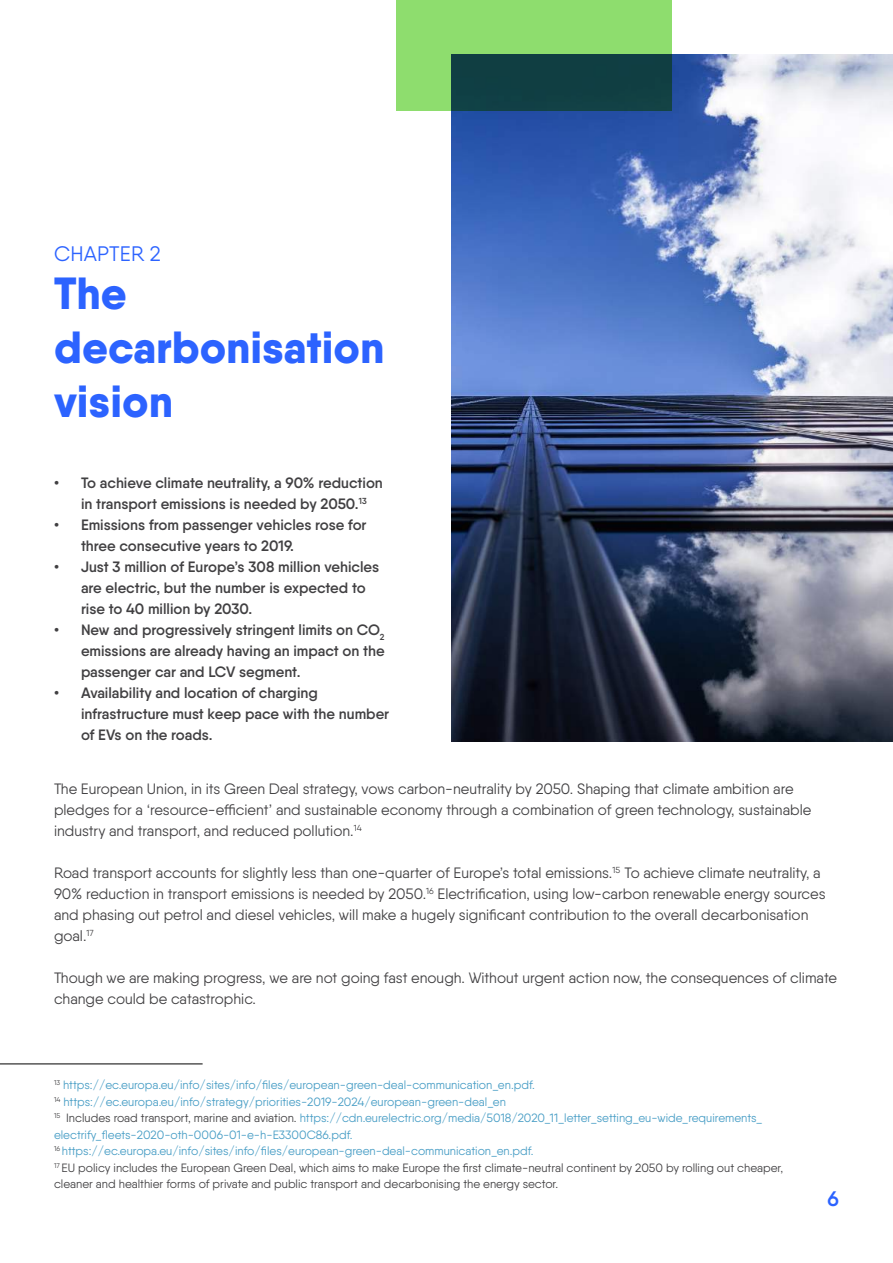
<style>
.page{position:relative;width:893px;height:1263px;background:#fff}
.page>*{position:absolute;margin:0;border:0;box-sizing:border-box;transform-origin:0 0}
.t1{font:800 45px/54px "Qanelas";color:#2c63ff}
.t2{font:21px "Qanelas";letter-spacing:.01em;color:#2c63ff}
.t3{font:600 21px "Qanelas";color:#2c63ff}
.t4{font:15px/21px "Qanelas";color:#414042}
.t5{font:600 15px/21px "Qanelas";color:#414042}
.t6{font:12px/16.5px "Qanelas";color:#479dc5}
.s1{color:#414042}
</style>
<div class="page">
<img style="left:451px;top:54px;width:442px;height:687px">
<hr style="left:0;top:1063px;width:203px;height:1px;background:#000">
<svg style="left:396px;top:0;width:276px;height:111px;background:#5a9b5c"></svg>
<h2 class="t2" style="left:54px;top:241px;width:108px">CHAPTER 2</h2>
<h1 class="t1" style="left:54px;top:266px;width:332px">The decarbonisation vision</h1>
<p class="t5" style="left:81px;top:472px;width:303px;text-indent:-27px">• To achieve climate neutrality, a 90% reduction in transport emissions is needed by 2050.<sup>13</sup></p>
<p class="t5" style="left:81px;top:514px;width:287px;text-indent:-27px">• Emissions from passenger vehicles rose for three consecutive years to 2019.</p>
<p class="t5" style="left:81px;top:556px;width:300px;text-indent:-27px">• Just 3 million of Europe’s 308 million vehicles are electric, but the number is expected to rise to 40 million by 2030.</p>
<p class="t5" style="left:81px;top:619px;width:305px;text-align:justify;text-indent:-27px">• New and progressively stringent limits on CO<sub>2 </sub>emissions are already having an impact on the passenger car and LCV segment.</p>
<p class="t5" style="left:81px;top:682px;width:310px;text-indent:-27px">• Availability and location of charging infrastructure must keep pace with the number of EVs on the roads.</p>
<p class="t4" style="left:54px;top:778px;width:759px">The European Union, in its Green Deal strategy, vows carbon-neutrality by 2050. Shaping that climate ambition are pledges for a ‘resource-efficient’ and sustainable economy through a combination of green technology, sustainable industry and transport, and reduced pollution.<sup>14</sup></p>
<p class="t4" style="left:54px;top:862px;width:773px">Road transport accounts for slightly less than one-quarter of Europe’s total emissions.<sup>15</sup> To achieve climate neutrality, a 90% reduction in transport emissions is needed by 2050.<sup>16</sup> Electrification, using low-carbon renewable energy sources and phasing out petrol and diesel vehicles, will make a hugely significant contribution to the overall decarbonisation goal.<sup>17</sup></p>
<p class="t4" style="left:54px;top:967px;width:784px">Though we are making progress, we are not going fast enough. Without urgent action now, the consequences of climate change could be catastrophic.</p>
<p class="t6" style="left:54px;top:1077px;width:731px"><sup>13</sup> https://ec.europa.eu/info/sites/info/files/european-green-deal-communication_en.pdf.<br><sup>14</sup> https://ec.europa.eu/info/strategy/priorities-2019-2024/european-green-deal_en<br><sup>15</sup> <span class="s1">Includes road transport, marine and aviation.</span> https://cdn.eurelectric.org/media/5018/2020_11_letter_setting_eu-wide_requirements_ electrify_fleets-2020-oth-0006-01-e-h-E3300C86.pdf.<br><sup>16</sup> https://ec.europa.eu/info/sites/info/files/european-green-deal-communication_en.pdf.<br><sup>17</sup> <span class="s1">EU policy includes the European Green Deal, which aims to make Europe the first climate-neutral continent by 2050 by rolling out cheaper, cleaner and healthier forms of private and public transport and decarbonising the energy sector.</span></p>
<h2 class="t3" style="left:827px;top:1185px;width:13px">6</h2>
</div>
